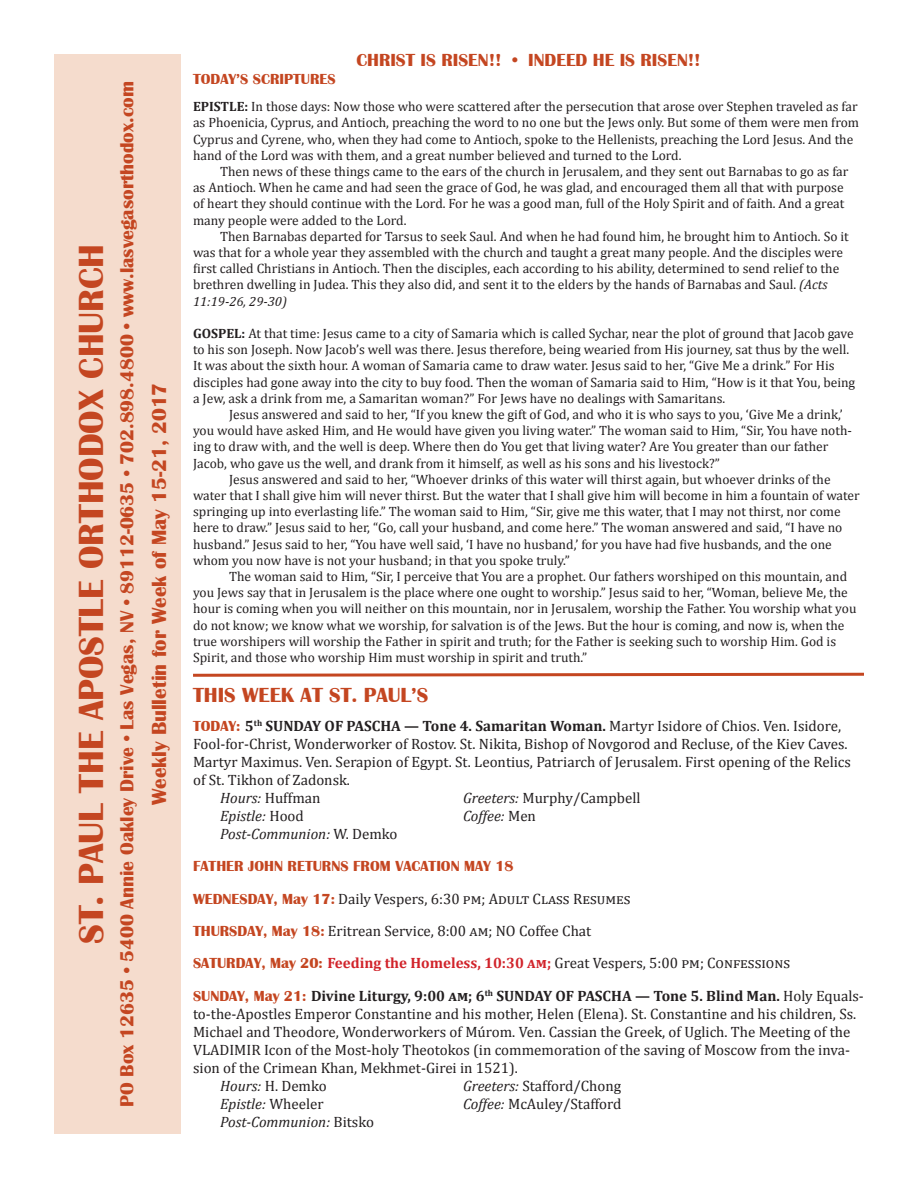
<style>
.page{position:relative;width:918px;height:1188px;background:#fff}
.page>*{position:absolute;margin:0;border:0;box-sizing:border-box;transform-origin:0 0}
.t1{font:700 36px "Britannic";color:#c44621}
.t2{font:700 21px "Britannic";color:#c44621}
.t3{font:700 19.5px "Britannic";color:#c44621}
.t4{font:700 18px "Britannic";color:#c44621}
.t5{font:15px/18px "Cambria";color:#231f20}
.t6{font:italic 15px "Cambria";color:#231f20}
.t7{font:700 15px "Britannic";color:#c44621}
.t8{font:13.5px/16.2px "Cambria";color:#231f20}
.s1{font-weight:700}
.s2{font-style:italic}
.s3{font-family:"Britannic";font-weight:700;color:#c44621}
.s4{font-style:normal}
.s5{font-weight:700;color:#d1232a}
</style>
<div class="page">
<div style="left:54px;top:54px;width:127px;height:1080px;background:#f5dccd"></div>
<svg style="left:193px;top:672px;width:671px;height:5px"></svg>
<p class="t1" style="left:71px;top:944px;width:698px;rotate:-90deg">St. Paul the Apostle Orthodox Church</p>
<p class="t3" style="left:116px;top:1107px;width:1027px;rotate:-90deg">PO Box 12635 • 5400 Annie Oakley Drive • Las Vegas, NV • 89112-0635 • 702.898.4800 • www.lasvegasorthodox.com</p>
<p class="t2" style="left:147px;top:805px;width:424px;rotate:-90deg">Weekly Bulletin for Week of May 15-21, 2017</p>
<p class="t4" style="left:356px;top:50px;width:346px">CHRIST IS RISEN!! • INDEED HE IS RISEN!!</p>
<p class="t7" style="left:193px;top:71px;width:144px">TODAY’S SCRIPTURES</p>
<p class="t8" style="left:193px;top:98px;width:668px"><span class="s1">EPISTLE:</span> In those days: Now those who were scattered after the persecution that arose over Stephen traveled as far as Phoenicia, Cyprus, and Antioch, preaching the word to no one but the Jews only. But some of them were men from Cyprus and Cyrene, who, when they had come to Antioch, spoke to the Hellenists, preaching the Lord Jesus. And the hand of the Lord was with them, and a great number believed and turned to the Lord.</p>
<p class="t8" style="left:193px;top:163px;width:657px;text-indent:27px">Then news of these things came to the ears of the church in Jerusalem, and they sent out Barnabas to go as far as Antioch. When he came and had seen the grace of God, he was glad, and encouraged them all that with purpose of heart they should continue with the Lord. For he was a good man, full of the Holy Spirit and of faith. And a great many people were added to the Lord.</p>
<p class="t8" style="left:193px;top:228px;width:657px;text-indent:27px">Then Barnabas departed for Tarsus to seek Saul. And when he had found him, he brought him to Antioch. So it was that for a whole year they assembled with the church and taught a great many people. And the disciples were first called Christians in Antioch. Then the disciples, each according to his ability, determined to send relief to the brethren dwelling in Judea. This they also did, and sent it to the elders by the hands of Barnabas and Saul. <span class="s2">(Acts 11:19-26, 29-30)</span></p>
<p class="t8" style="left:193px;top:325px;width:664px"><span class="s1">GOSPEL:</span> At that time: Jesus came to a city of Samaria which is called Sychar, near the plot of ground that Jacob gave to his son Joseph. Now Jacob’s well was there. Jesus therefore, being wearied from His journey, sat thus by the well.<br>It was about the sixth hour. A woman of Samaria came to draw water. Jesus said to her, “Give Me a drink.” For His disciples had gone away into the city to buy food. Then the woman of Samaria said to Him, “How is it that You, being a Jew, ask a drink from me, a Samaritan woman?” For Jews have no dealings with Samaritans.</p>
<p class="t8" style="left:193px;top:406px;width:660px;text-indent:36px">Jesus answered and said to her, “If you knew the gift of God, and who it is who says to you, ‘Give Me a drink,’ you would have asked Him, and He would have given you living water.” The woman said to Him, “Sir, You have noth&shy;ing to draw with, and the well is deep. Where then do You get that living water? Are You greater than our father Jacob, who gave us the well, and drank from it himself, as well as his sons and his livestock?”</p>
<p class="t8" style="left:193px;top:471px;width:668px;text-indent:36px">Jesus answered and said to her, “Whoever drinks of this water will thirst again, but whoever drinks of the water that I shall give him will never thirst. But the water that I shall give him will become in him a fountain of water springing up into everlasting life.” The woman said to Him, “Sir, give me this water, that I may not thirst, nor come here to draw.” Jesus said to her, “Go, call your husband, and come here.” The woman answered and said, “I have no husband.” Jesus said to her, “You have well said, ‘I have no husband,’ for you have had five husbands, and the one whom you now have is not your husband; in that you spoke truly.”</p>
<p class="t8" style="left:193px;top:568px;width:665px;text-indent:36px">The woman said to Him, “Sir, I perceive that You are a prophet. Our fathers worshiped on this mountain, and you Jews say that in Jerusalem is the place where one ought to worship.” Jesus said to her, “Woman, believe Me, the hour is coming when you will neither on this mountain, nor in Jerusalem, worship the Father. You worship what you do not know; we know what we worship, for salvation is of the Jews. But the hour is coming, and now is, when the true worshipers will worship the Father in spirit and truth; for the Father is seeking such to worship Him. God is Spirit, and those who worship Him must worship in spirit and truth.”</p>
<p class="t2" style="left:193px;top:683px;width:237px">THIS WEEK AT ST. PAUL’S</p>
<p class="t5" style="left:193px;top:717px;width:659px"><span class="s3">TODAY:</span> <span class="s1">5</span><sup>th</sup> <span class="s1">SUNDAY OF PASCHA — Tone 4. Samaritan Woman.</span> Martyr Isidore of Chios. Ven. Isidore, Fool-for-Christ, Wonderworker of Rostov. St. Nikita, Bishop of Novgorod and Recluse, of the Kiev Caves.<br>Martyr Maximus. Ven. Serapion of Egypt. St. Leontius, Patriarch of Jerusalem. First opening of the Relics of St. Tikhon of Zadonsk.</p>
<p class="t5" style="left:220px;top:789px;width:102px"><span class="s2">Hours:</span> Huffman</p>
<p class="t5" style="left:463px;top:789px;width:179px"><span class="s2">Greeters:</span> Murphy/Campbell</p>
<p class="t6" style="left:220px;top:807px;width:85px">Epistle: <span class="s4">Hood</span></p>
<p class="t6" style="left:463px;top:807px;width:74px">Coffee: <span class="s4">Men</span></p>
<p class="t6" style="left:220px;top:825px;width:179px">Post-Communion: <span class="s4">W. Demko</span></p>
<p class="t7" style="left:193px;top:858px;width:322px">FATHER JOHN RETURNS FROM VACATION MAY 18</p>
<p class="t5" style="left:193px;top:889px;width:439px"><span class="s3">WEDNESDAY, May 17:</span> Daily Vespers, 6:30 pm; Adult Class Resumes</p>
<p class="t5" style="left:193px;top:922px;width:400px"><span class="s3">THURSDAY, May 18:</span> Eritrean Service, 8:00 am; NO Coffee Chat</p>
<p class="t5" style="left:193px;top:954px;width:599px"><span class="s3">SATURDAY, May 20:</span> <span class="s5">Feeding the Homeless, 10:30 am;</span> Great Vespers, 5:00 pm; Confessions</p>
<p class="t5" style="left:193px;top:987px;width:672px"><span class="s3">SUNDAY, May 21:</span> <span class="s1">Divine Liturgy, 9:00 am; 6</span><sup>th</sup> <span class="s1">SUNDAY OF PASCHA — Tone 5. Blind Man.</span> Holy Equals&shy;to-the-Apostles Emperor Constantine and his mother, Helen (Elena). St. Constantine and his children, Ss.<br>Michael and Theodore, Wonderworkers of Múrom. Ven. Cassian the Greek, of Uglich. The Meeting of the VLADIMIR Icon of the Most-holy Theotokos (in commemoration of the saving of Moscow from the inva&shy;sion of the Crimean Khan, Mekhmet-Girei in 1521).</p>
<p class="t5" style="left:220px;top:1077px;width:108px"><span class="s2">Hours:</span> H. Demko</p>
<p class="t5" style="left:463px;top:1077px;width:160px"><span class="s2">Greeters:</span> Stafford/Chong</p>
<p class="t6" style="left:220px;top:1095px;width:105px">Epistle: <span class="s4">Wheeler</span></p>
<p class="t5" style="left:463px;top:1095px;width:160px"><span class="s2">Coffee:</span> McAuley/Stafford</p>
<p class="t6" style="left:220px;top:1113px;width:155px">Post-Communion: <span class="s4">Bitsko</span></p>
</div>
